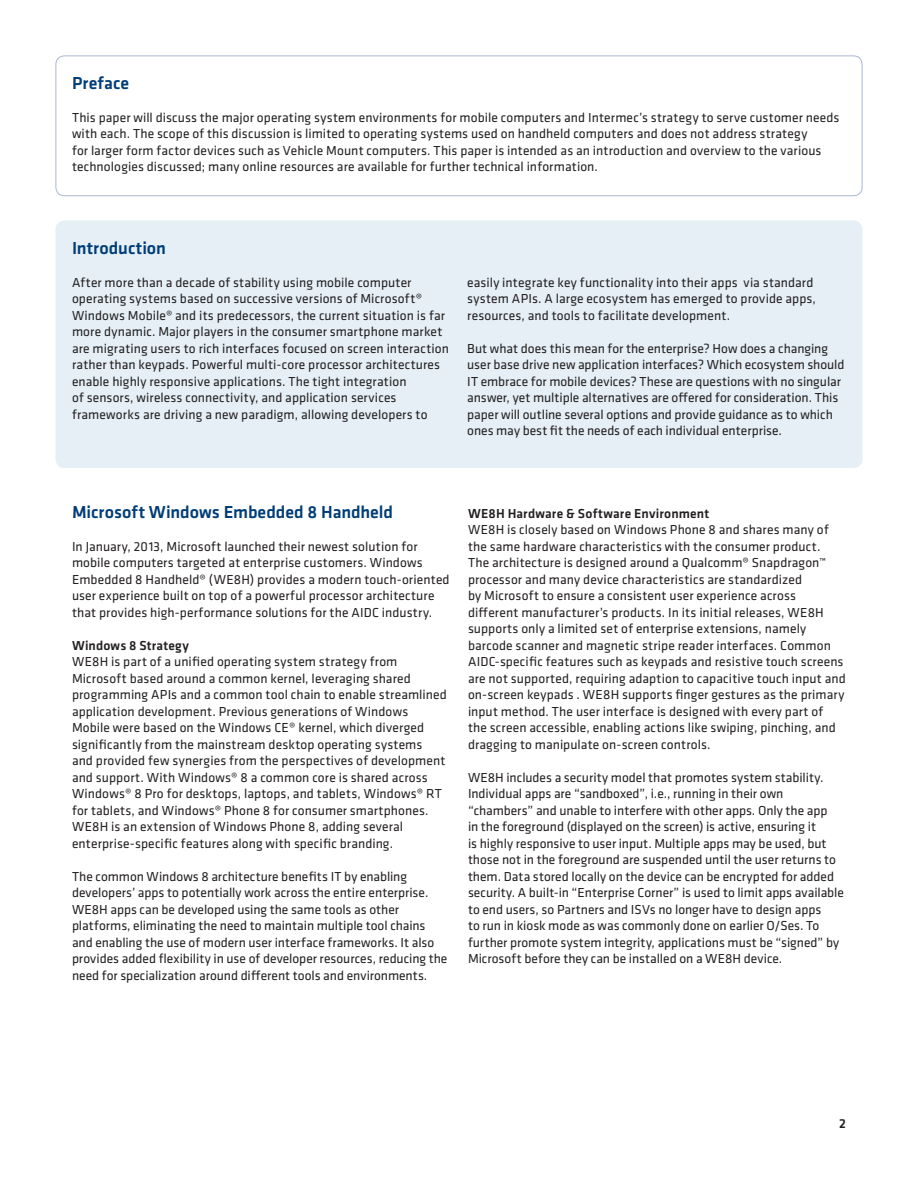
<style>
.page{position:relative;width:918px;height:1188px;background:#fff}
.page>*{position:absolute;margin:0;border:0;box-sizing:border-box;transform-origin:0 0}
.WP__Heading{font:500 18px "Klavika";letter-spacing:-.005em;color:#003d78}
._9_pt__aligned___BOD{font:13.5px/16.5px "Klavika";letter-spacing:.005em;color:#231f20}
._9_pt_medium__aligne{font:500 13.5px "Klavika";letter-spacing:.015em;color:#231f20}
</style>
<div class="page">
<div style="left:56px;top:220px;width:806px;height:248px;background:#e5eff5;border-radius:9px"></div>
<div style="left:56px;top:56px;width:807px;height:140px;border:1px solid #aab6d2;border-radius:9px"></div>
<p class="WP__Heading" style="left:72px;top:70px;width:59px">Preface</p>
<p class="_9_pt__aligned___BOD" style="left:72px;top:108px;width:769px">This paper will discuss the major operating system environments for mobile computers and Intermec’s strategy to serve customer needs with each. The scope of this discussion is limited to operating systems used on handheld computers and does not address strategy<br>for larger form factor devices such as Vehicle Mount computers. This paper is intended as an introduction and overview to the various technologies discussed; many online resources are available for further technical information.</p>
<p class="WP__Heading" style="left:72px;top:235px;width:96px">Introduction</p>
<p class="_9_pt__aligned___BOD" style="left:72px;top:273px;width:378px">After more than a decade of stability using mobile computer operating systems based on successive versions of Microsoft® Windows Mobile® and its predecessors, the current situation is far more dynamic. Major players in the consumer smartphone market are migrating users to rich interfaces focused on screen interaction rather than keypads. Powerful multi-core processor architectures enable highly responsive applications. The tight integration<br>of sensors, wireless connectivity, and application services frameworks are driving a new paradigm, allowing developers to</p>
<p class="_9_pt__aligned___BOD" style="left:467px;top:273px;width:350px">easily integrate key functionality into their apps via standard system APIs. A large ecosystem has emerged to provide apps, resources, and tools to facilitate development.</p>
<p class="_9_pt__aligned___BOD" style="left:467px;top:339px;width:379px">But what does this mean for the enterprise? How does a changing user base drive new application interfaces? Which ecosystem should IT embrace for mobile devices? These are questions with no singular answer, yet multiple alternatives are offered for consideration. This paper will outline several options and provide guidance as to which ones may best fit the needs of each individual enterprise.</p>
<p class="WP__Heading" style="left:72px;top:499px;width:323px">Microsoft Windows Embedded 8 Handheld</p>
<p class="_9_pt__aligned___BOD" style="left:72px;top:537px;width:379px">In January, 2013, Microsoft launched their newest solution for mobile computers targeted at enterprise customers. Windows Embedded 8 Handheld® (WE8H) provides a modern touch-oriented user experience built on top of a powerful processor architecture that provides high-performance solutions for the AIDC industry.</p>
<p class="_9_pt_medium__aligne" style="left:72px;top:636px;width:118px">Windows 8 Strategy</p>
<p class="_9_pt__aligned___BOD" style="left:72px;top:653px;width:376px">WE8H is part of a unified operating system strategy from Microsoft based around a common kernel, leveraging shared programming APIs and a common tool chain to enable streamlined application development. Previous generations of Windows Mobile were based on the Windows CE® kernel, which diverged significantly from the mainstream desktop operating systems and provided few synergies from the perspectives of development and support. With Windows® 8 a common core is shared across Windows® 8 Pro for desktops, laptops, and tablets, Windows® RT for tablets, and Windows® Phone 8 for consumer smartphones.<br>WE8H is an extension of Windows Phone 8, adding several enterprise-specific features along with specific branding.</p>
<p class="_9_pt__aligned___BOD" style="left:72px;top:867px;width:377px">The common Windows 8 architecture benefits IT by enabling developers’ apps to potentially work across the entire enterprise.<br>WE8H apps can be developed using the same tools as other platforms, eliminating the need to maintain multiple tool chains and enabling the use of modern user interface frameworks. It also provides added flexibility in use of developer resources, reducing the need for specialization around different tools and environments.</p>
<p class="_9_pt_medium__aligne" style="left:468px;top:504px;width:243px">WE8H Hardware &amp; Software Environment</p>
<p class="_9_pt__aligned___BOD" style="left:468px;top:521px;width:379px">WE8H is closely based on Windows Phone 8 and shares many of the same hardware characteristics with the consumer product.<br>The architecture is designed around a Qualcomm® Snapdragon™ processor and many device characteristics are standardized<br>by Microsoft to ensure a consistent user experience across different manufacturer’s products. In its initial releases, WE8H supports only a limited set of enterprise extensions, namely barcode scanner and magnetic stripe reader interfaces. Common AIDC-specific features such as keypads and resistive touch screens are not supported, requiring adaption to capacitive touch input and on-screen keypads . WE8H supports finger gestures as the primary input method. The user interface is designed with every part of<br>the screen accessible, enabling actions like swiping, pinching, and dragging to manipulate on-screen controls.</p>
<p class="_9_pt__aligned___BOD" style="left:468px;top:768px;width:377px">WE8H includes a security model that promotes system stability.<br>Individual apps are “sandboxed”, i.e., running in their own “chambers” and unable to interfere with other apps. Only the app<br>in the foreground (displayed on the screen) is active, ensuring it<br>is highly responsive to user input. Multiple apps may be used, but those not in the foreground are suspended until the user returns to them. Data stored locally on the device can be encrypted for added security. A built-in “Enterprise Corner” is used to limit apps available to end users, so Partners and ISVs no longer have to design apps<br>to run in kiosk mode as was commonly done on earlier O/Ses. To further promote system integrity, applications must be “signed” by Microsoft before they can be installed on a WE8H device.</p>
<p class="_9_pt_medium__aligne" style="left:839px;top:1114px;width:8px">2</p>
</div>
